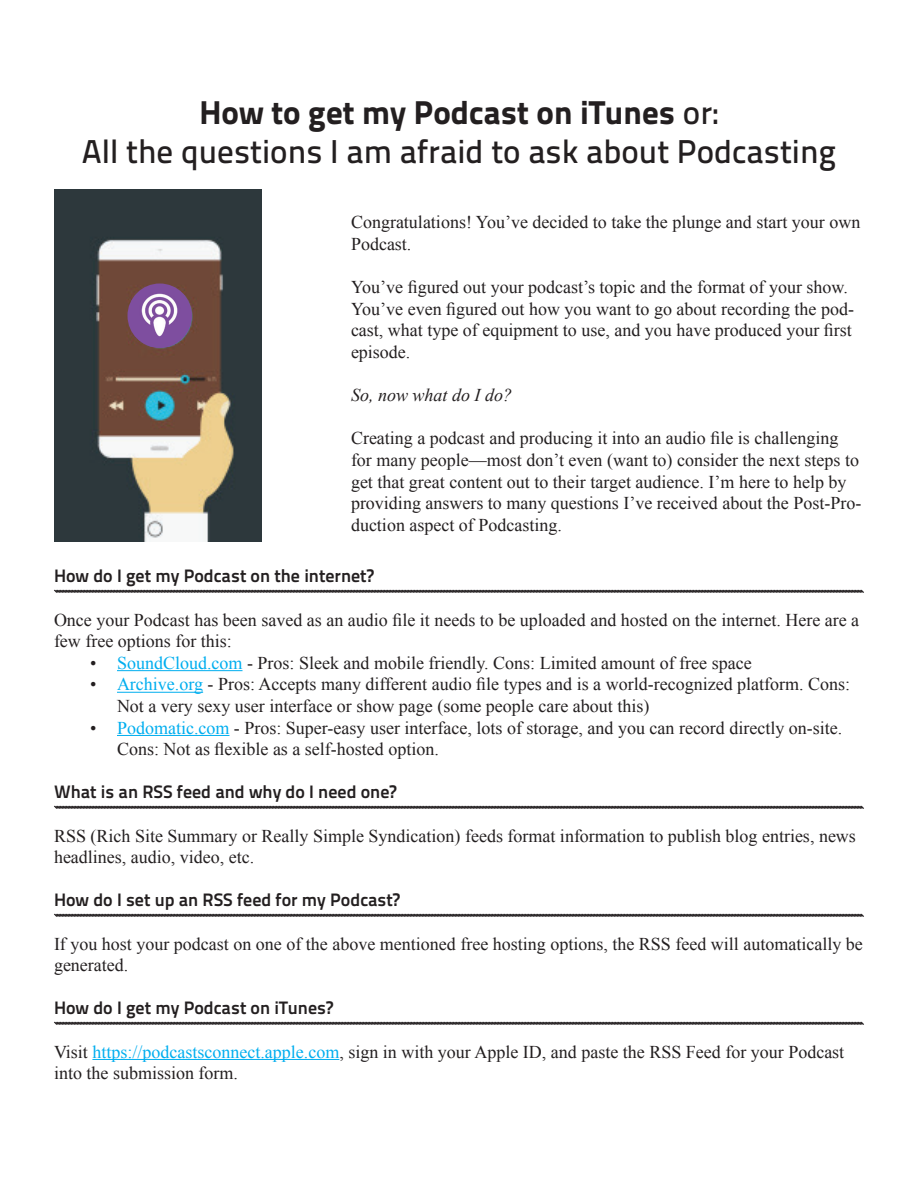
<style>
.page{position:relative;width:918px;height:1188px;background:#fff}
.page>*{position:absolute;margin:0;border:0;box-sizing:border-box;transform-origin:0 0}
.t1{font:500 33px/39.6px "Titillium Text 22 L";color:#231f20;text-align:center}
.t2{font:18px/21.6px "Times New Roman";color:#231f20}
.t3{font:700 18px "Titillium Text 22 L";color:#231f20}
.t4{font:italic 18px "Times New Roman";color:#231f20}
.s1{font-weight:800}
.s2{color:#00aeef}
</style>
<div class="page">
<svg style="left:54px;top:589px;width:810px;height:4px;background:#777575"></svg>
<hr style="left:117px;top:670px;width:126px;height:1px;background:#00aeef">
<hr style="left:117px;top:692px;width:86px;height:1px;background:#00aeef">
<hr style="left:117px;top:735px;width:112px;height:1px;background:#00aeef">
<svg style="left:54px;top:805px;width:810px;height:4px;background:#777575"></svg>
<svg style="left:54px;top:913px;width:810px;height:4px;background:#777575"></svg>
<svg style="left:54px;top:1021px;width:810px;height:4px;background:#777575"></svg>
<hr style="left:92px;top:1059px;width:247px;height:1px;background:#00aeef">
<img style="left:54px;top:189px;width:207px;height:353px">
<img style="left:128px;top:284px;width:64px;height:64px;border-radius:32px">
<h1 class="t1" style="left:82px;top:91px;width:756px"><span class="s1">How to get my Podcast on iTunes</span> or:<br>All the questions I am afraid to ask about Podcasting</h1>
<p class="t2" style="left:351px;top:211px;width:511px">Congratulations! You’ve decided to take the plunge and start your own<br>Podcast.</p>
<p class="t2" style="left:351px;top:276px;width:505px">You’ve figured out your podcast’s topic and the format of your show.<br>You’ve even figured out how you want to go about recording the pod&shy;cast, what type of equipment to use, and you have produced your first episode.</p>
<p class="t4" style="left:351px;top:383px;width:163px">So, now what do I do?</p>
<p class="t2" style="left:351px;top:427px;width:512px">Creating a podcast and producing it into an audio file is challenging for many people—most don’t even (want to) consider the next steps to get that great content out to their target audience. I’m here to help by providing answers to many questions I’ve received about the Post-Pro&shy;duction aspect of Podcasting.</p>
<p class="t3" style="left:54px;top:562px;width:321px">How do I get my Podcast on the internet?</p>
<p class="t2" style="left:54px;top:608px;width:807px">Once your Podcast has been saved as an audio file it needs to be uploaded and hosted on the internet. Here are a few free options for this:</p>
<p class="t2" style="left:90px;top:652px;width:663px">• <span class="s2">SoundCloud.com</span> - Pros: Sleek and mobile friendly. Cons: Limited amount of free space</p>
<p class="t2" style="left:117px;top:673px;width:735px;text-indent:-27px">• <span class="s2">Archive.org</span> - Pros: Accepts many different audio file types and is a world-recognized platform. Cons:<br>Not a very sexy user interface or show page (some people care about this)</p>
<p class="t2" style="left:117px;top:716px;width:727px;text-indent:-27px">• <span class="s2">Podomatic.com</span> - Pros: Super-easy user interface, lots of storage, and you can record directly on-site.<br>Cons: Not as flexible as a self-hosted option.</p>
<p class="t3" style="left:54px;top:778px;width:344px">What is an RSS feed and why do I need one?</p>
<p class="t2" style="left:54px;top:824px;width:803px">RSS (Rich Site Summary or Really Simple Syndication) feeds format information to publish blog entries, news headlines, audio, video, etc.</p>
<p class="t3" style="left:54px;top:886px;width:347px">How do I set up an RSS feed for my Podcast?</p>
<p class="t2" style="left:54px;top:932px;width:810px">If you host your podcast on one of the above mentioned free hosting options, the RSS feed will automatically be generated.</p>
<p class="t3" style="left:54px;top:994px;width:281px">How do I get my Podcast on iTunes?</p>
<p class="t2" style="left:54px;top:1040px;width:792px">Visit <span class="s2">https://podcastsconnect.apple.com</span>, sign in with your Apple ID, and paste the RSS Feed for your Podcast into the submission form.</p>
</div>
